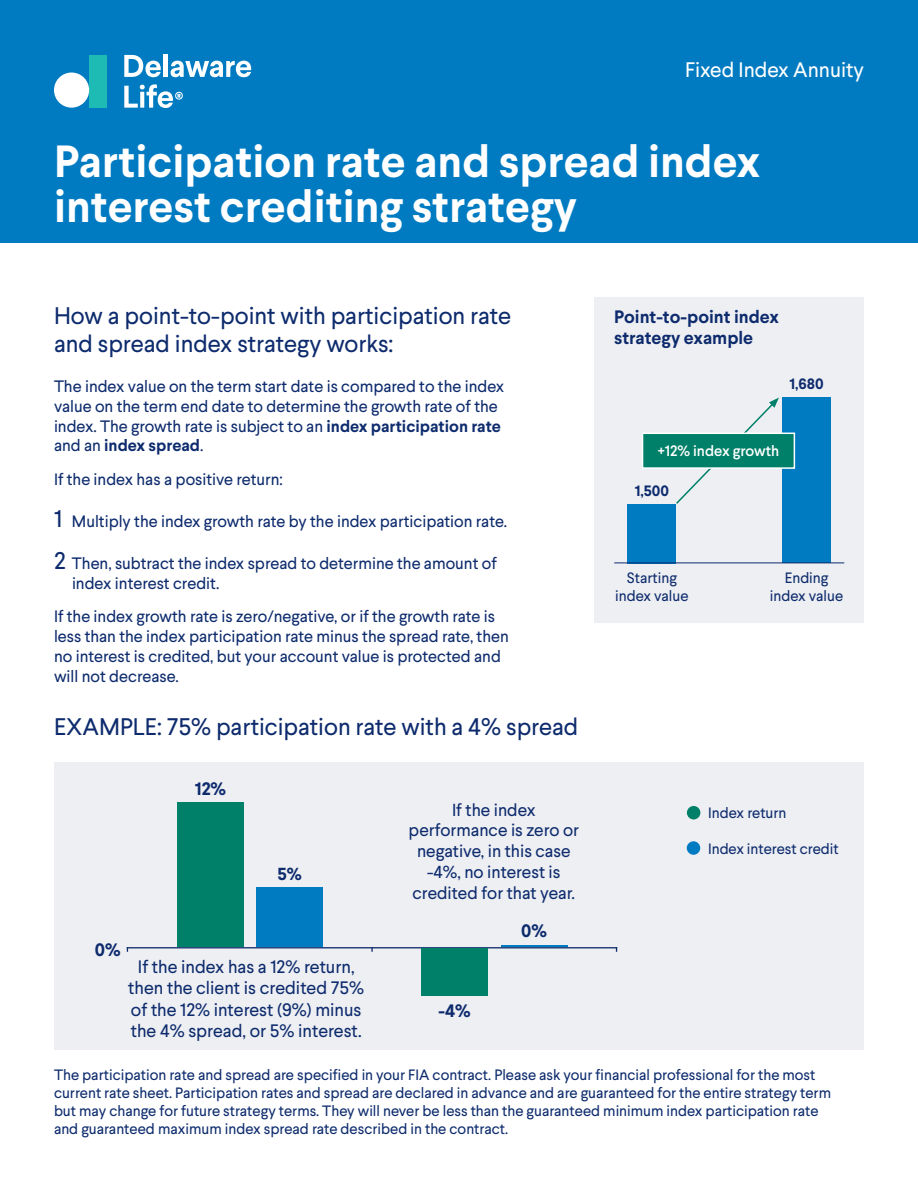
<style>
.page{position:relative;width:918px;height:1188px;background:#fff}
.page>*{position:absolute;margin:0;border:0;box-sizing:border-box;transform-origin:0 0}
.t1{font:700 45px/45px "Larsseit";color:#fff}
.ParaStyle01-Leading{font:24px/28.8px "Larsseit";color:#0d2b6d}
.t2{font:21px "Larsseit";color:#fff}
.t3{font:18px/21.6px "Larsseit";color:#0d2b6d;text-align:center}
.t4{font:700 18px/21.6px "Larsseit";color:#0d2b6d}
.t5{font:17.4px/20.9px "Larsseit";color:#0d2b6d;text-align:center}
.t6{font:700 17.4px "Larsseit";color:#0d2b6d}
.ParaStyle01-Leading-2{font:16.5px/19.8px "Larsseit";color:#0d2b6d}
.t7{font:15px/18px "Larsseit";color:#0d2b6d;text-align:center}
.t8{font:500 15px "Larsseit";color:#fff}
.t9{font:700 15px "Larsseit";color:#0d2b6d}
.s1{font-weight:700}
.s2{font-size:24px}
</style>
<div class="page">
<div style="left:54px;top:762px;width:810px;height:288px;background:#eeeff3"></div>
<div style="left:0;top:0;width:918px;height:243px;background:#007bc2"></div>
<div style="left:89px;top:55px;width:18px;height:53px;background:#1dbbb3"></div>
<svg style="left:124px;top:55px;width:37px;height:22px"></svg>
<hr style="left:164px;top:54px;width:4px;height:23px;background:#fff">
<svg style="left:171px;top:61px;width:80px;height:16px"></svg>
<div style="left:54px;top:73px;width:35px;height:35px;background:#fff;border-radius:50%"></div>
<svg style="left:124px;top:84px;width:59px;height:24px"></svg>
<hr style="left:127px;top:947px;width:490px;height:1px;background:#0d2b6d">
<hr style="left:501px;top:945px;width:66px;height:2px;background:#007bc2">
<div style="left:421px;top:948px;width:67px;height:48px;background:#008068"></div>
<div style="left:256px;top:887px;width:67px;height:60px;background:#007bc2"></div>
<div style="left:177px;top:803px;width:67px;height:144px;background:#008068"></div>
<div style="left:687px;top:806px;width:13px;height:13px;background:#008068;border-radius:50%"></div>
<div style="left:687px;top:841px;width:13px;height:14px;background:#007bc2;border-radius:50%"></div>
<div style="left:594px;top:297px;width:270px;height:325px;background:#eeeff3"></div>
<svg style="left:676px;top:398px;width:103px;height:106px"></svg>
<div style="left:782px;top:398px;width:49px;height:165px;background:#007bc2"></div>
<div style="left:628px;top:504px;width:48px;height:59px;background:#007bc2"></div>
<div style="left:643px;top:433px;width:151px;height:35px;background:#008068"></div>
<div style="left:642px;top:433px;width:153px;height:36px;border:2px solid #fff"></div>
<hr style="left:614px;top:563px;width:230px;height:1px;background:#0d2b6d">
<p class="t2" style="left:685px;top:56px;width:180px">Fixed Index Annuity</p>
<p class="t1" style="left:54px;top:138px;width:708px">Participation rate and spread index interest crediting strategy</p>
<p class="ParaStyle01-Leading" style="left:54px;top:300px;width:459px">How a point-to-point with participation rate and spread index strategy works:</p>
<p class="ParaStyle01-Leading-2" style="left:54px;top:376px;width:452px">The index value on the term start date is compared to the index value on the term end date to determine the growth rate of the index. The growth rate is subject to an <span class="s1">index participation rate </span>and an <span class="s1">index spread</span>.</p>
<p class="ParaStyle01-Leading-2" style="left:54px;top:469px;width:230px">If the index has a positive return:</p>
<p class="ParaStyle01-Leading-2" style="left:54px;top:511px;width:455px"><span class="s2">1</span> Multiply the index growth rate by the index participation rate.</p>
<p class="ParaStyle01-Leading-2" style="left:72px;top:553px;width:426px;text-indent:-18px"><span class="s2">2</span> Then, subtract the index spread to determine the amount of index interest credit.</p>
<p class="ParaStyle01-Leading-2" style="left:54px;top:606px;width:456px">If the index growth rate is zero/negative, or if the growth rate is less than the index participation rate minus the spread rate, then no interest is credited, but your account value is protected and will not decrease.</p>
<p class="ParaStyle01-Leading" style="left:54px;top:712px;width:526px">EXAMPLE: 75% participation rate with a 4% spread</p>
<p class="t4" style="left:195px;top:778px;width:33px">12%</p>
<p class="t6" style="left:277px;top:862px;width:26px">5%</p>
<p class="t4" style="left:95px;top:939px;width:27px">0%</p>
<p class="t3" style="left:128px;top:955px;width:237px">If the index has a 12% return, then the client is credited 75% of the 12% interest (9%) minus the 4% spread, or 5% interest.</p>
<p class="t5" style="left:409px;top:799px;width:172px">If the index performance is zero or negative, in this case -4%, no interest is credited for that year.</p>
<p class="t4" style="left:438px;top:1000px;width:34px">-4%</p>
<p class="t4" style="left:521px;top:920px;width:27px">0%</p>
<p class="t4" style="left:614px;top:305px;width:166px">Point-to-point index strategy example</p>
<p class="t9" style="left:790px;top:374px;width:36px">1,680</p>
<p class="t8" style="left:658px;top:441px;width:123px">+12% index growth</p>
<p class="t9" style="left:635px;top:481px;width:36px">1,500</p>
<p class="t7" style="left:615px;top:568px;width:75px">Starting index value</p>
<p class="t7" style="left:770px;top:568px;width:75px">Ending index value</p>
<p class="t7" style="left:708px;top:804px;width:80px">Index return</p>
<p class="t7" style="left:708px;top:839px;width:132px">Index interest credit</p>
<p class="t7" style="left:54px;top:1066px;width:779px;text-align:left">The participation rate and spread are specified in your FIA contract. Please ask your financial professional for the most current rate sheet. Participation rates and spread are declared in advance and are guaranteed for the entire strategy term but may change for future strategy terms. They will never be less than the guaranteed minimum index participation rate and guaranteed maximum index spread rate described in the contract.</p>
</div>
